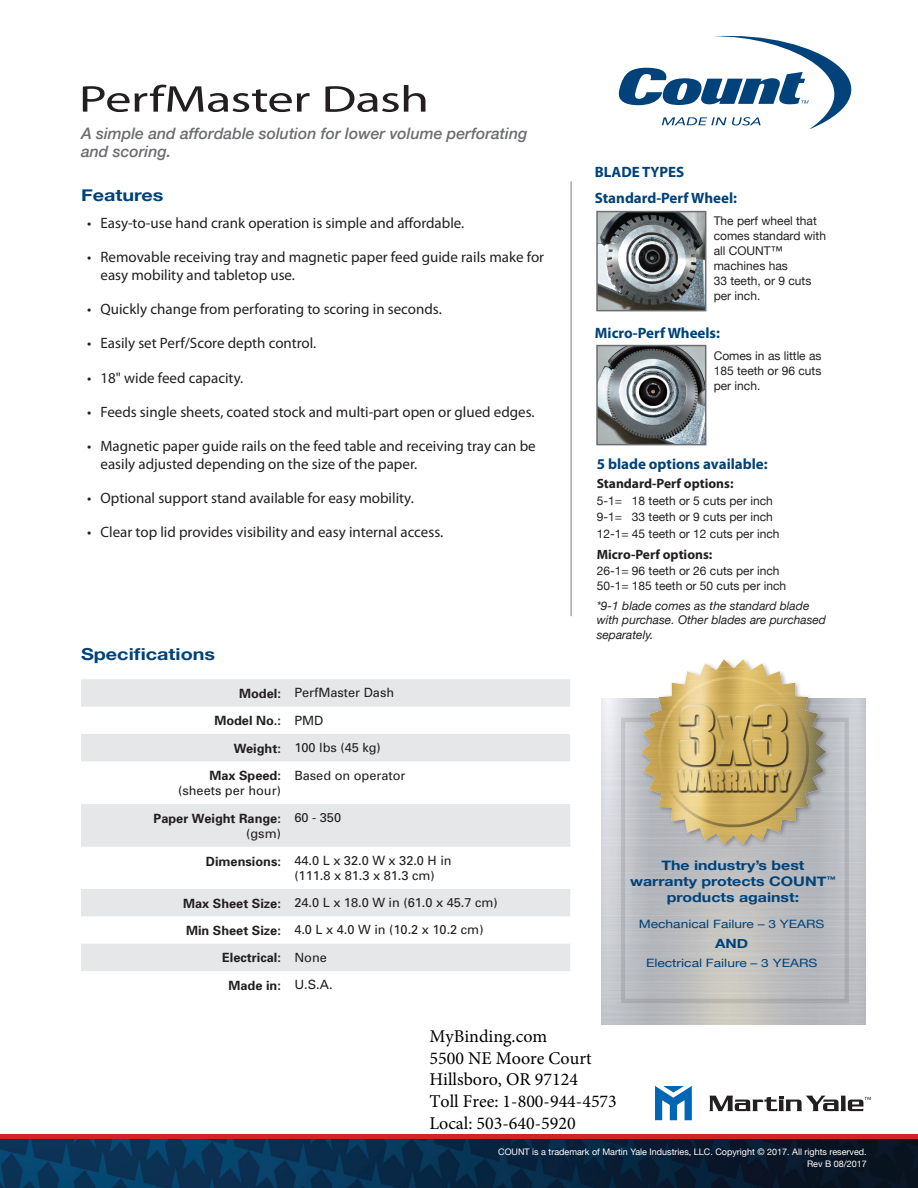
<style>
.page{position:relative;width:918px;height:1188px;background:#fff}
.page>*{position:absolute;margin:0;border:0;box-sizing:border-box;transform-origin:0 0}
.t1{font:37.5px "Myriad Pro";letter-spacing:-.015em;color:#231f20;scale:1.4 1}
.t2{font:18px/21.6px "Minion Pro";color:#000}
.t3{font:700 16.5px "Helvetica Neue";color:#004279;scale:1.2 1}
.t4{font:italic 500 15.75px/18px "Helvetica Neue";color:#6c6d70}
.t5{font:15px/18px "Myriad Pro";color:#231f20}
.t6{font:700 15px "Myriad Pro";color:#004279}
.t7{font:700 13.5px "Myriad Pro";color:#231f20}
.t8{font:700 13.2px/15.9px "Helvetica Neue";color:#004279;text-align:center;scale:1.2 1}
.t9{font:12.75px/27.9px "Univers";color:#231f20}
.t10{font:700 12.75px/27.9px "Univers";color:#231f20}
.t11{font:700 12.75px "Helvetica Neue";color:#004279;scale:1.2 1}
.t12{font:12px/15px "Helvetica Neue";color:#231f20}
.t13{font:italic 12px/14.4px "Helvetica Neue";color:#231f20}
.t14{font:11.55px "Helvetica Neue";color:#004279;scale:1.2 1}
.t15{font:9px/12px "Helvetica Neue";color:#fff;text-align:right}
.s1{font-weight:700}
.s2{font-weight:400}
</style>
<div class="page">
<div style="left:0;top:1134px;width:918px;height:48px;background:#d1232a"></div>
<img style="left:0;top:1139px;width:918px;height:49px">
<svg style="left:619px;top:35px;width:233px;height:94px"></svg>
<div style="left:619px;top:716px;width:230px;height:288px;background:#fff;opacity:.75"></div>
<div style="left:639px;top:658px;width:192px;height:192px;background:#b8babe"></div>
<img style="left:639px;top:659px;width:190px;height:186px">
<svg style="left:81px;top:679px;width:489px;height:292px;fill:#e6e7e9"></svg>
<hr style="left:570px;top:181px;width:2px;height:435px;background:#a8a9ad">
<svg style="left:709px;top:1096px;width:162px;height:15px"></svg>
<svg style="left:655px;top:1086px;width:37px;height:34px"></svg>
<img style="left:599px;top:214px;width:104px;height:94px">
<div style="left:596px;top:211px;width:110px;height:100px;border:2px solid #6c6d70"></div>
<img style="left:599px;top:348px;width:104px;height:94px">
<div style="left:596px;top:345px;width:110px;height:100px;border:2px solid #6c6d70"></div>
<h1 class="t1" style="left:79px;top:76px;width:252px">PerfMaster Dash</h1>
<p class="t4" style="left:81px;top:124px;width:448px">A simple and affordable solution for lower volume perforating and scoring.</p>
<p class="t3" style="left:81px;top:182px;width:70px">Features</p>
<p class="t5" style="left:87px;top:214px;width:379px">• Easy-to-use hand crank operation is simple and affordable.</p>
<p class="t5" style="left:100px;top:248px;width:445px;text-indent:-14px">• Removable receiving tray and magnetic paper feed guide rails make for easy mobility and tabletop use.</p>
<p class="t5" style="left:87px;top:300px;width:356px">• Quickly change from perforating to scoring in seconds.</p>
<p class="t5" style="left:87px;top:334px;width:231px">• Easily set Perf/Score depth control.</p>
<p class="t5" style="left:87px;top:368px;width:158px">• 18" wide feed capacity.</p>
<p class="t5" style="left:87px;top:403px;width:449px">• Feeds single sheets, coated stock and multi-part open or glued edges.</p>
<p class="t5" style="left:100px;top:437px;width:437px;text-indent:-14px">• Magnetic paper guide rails on the feed table and receiving tray can be easily adjusted depending on the size of the paper.</p>
<p class="t5" style="left:87px;top:489px;width:328px">• Optional support stand available for easy mobility.</p>
<p class="t5" style="left:87px;top:523px;width:358px">• Clear top lid provides visibility and easy internal access.</p>
<p class="t3" style="left:81px;top:641px;width:113px">Specifications</p>
<p class="t9" style="left:214px;top:679px;width:181px;text-indent:25px"><span class="s1">Model:</span> PerfMaster Dash<br><span class="s1">Model No.:</span> PMD</p>
<p class="t10" style="left:209px;top:734px;width:173px;text-indent:24px">Weight: <span class="s2">100 lbs (45 kg)<br></span>Max Speed:</p>
<p class="t9" style="left:178px;top:777px;width:104px">(sheets per hour)</p>
<p class="t9" style="left:294px;top:761px;width:113px">Based on operator</p>
<p class="t9" style="left:294px;top:804px;width:48px">60 - 350</p>
<p class="t9" style="left:294px;top:853px;width:159px;line-height:15.3px;text-indent:-88px"><span class="s1">Dimensions:</span> 44.0 L x 32.0 W x 32.0 H in (111.8 x 81.3 x 81.3 cm)</p>
<p class="t9" style="left:183px;top:889px;width:316px"><span class="s1">Max Sheet Size:</span> 24.0 L x 18.0 W in (61.0 x 45.7 cm)</p>
<p class="t9" style="left:186px;top:916px;width:299px"><span class="s1">Min Sheet Size:</span> 4.0 L x 4.0 W in (10.2 x 10.2 cm)</p>
<p class="t10" style="left:222px;top:944px;width:106px">Electrical: <span class="s2">None</span></p>
<p class="t10" style="left:229px;top:971px;width:106px">Made in: <span class="s2">U.S.A.</span></p>
<p class="t10" style="left:154px;top:804px;width:129px">Paper Weight Range:</p>
<p class="t9" style="left:246px;top:820px;width:36px">(gsm)</p>
<p class="t6" style="left:595px;top:163px;width:91px">BLADE TYPES</p>
<p class="t6" style="left:595px;top:188px;width:144px">Standard-Perf Wheel:</p>
<p class="t12" style="left:714px;top:214px;width:114px">The perf wheel that comes standard with all COUNT™ machines has<br>33 teeth, or 9 cuts per inch.</p>
<p class="t6" style="left:595px;top:323px;width:127px">Micro-Perf Wheels:</p>
<p class="t12" style="left:714px;top:348px;width:109px;text-align:justify">Comes in as little as 185 teeth or 96 cuts per inch.</p>
<p class="t6" style="left:597px;top:455px;width:173px">5 blade options available:</p>
<p class="t7" style="left:597px;top:475px;width:138px">Standard-Perf options:</p>
<p class="t12" style="left:597px;top:493px;width:178px;line-height:16px">5-1= 18 teeth or 5 cuts per inch<br>9-1= 33 teeth or 9 cuts per inch</p>
<p class="t12" style="left:597px;top:527px;width:184px">12-1= 45 teeth or 12 cuts per inch</p>
<p class="t7" style="left:597px;top:546px;width:117px">Micro-Perf options:</p>
<p class="t12" style="left:597px;top:563px;width:191px;line-height:15.5px">26-1= 96 teeth or 26 cuts per inch<br>50-1= 185 teeth or 50 cuts per inch</p>
<p class="t13" style="left:597px;top:599px;width:231px">*9-1 blade comes as the standard blade with purchase. Other blades are purchased separately.</p>
<p class="t8" style="left:630px;top:858px;width:173px">The industry’s best warranty protects COUNT<sup>™ </sup>products against:</p>
<p class="t14" style="left:639px;top:915px;width:156px">Mechanical Failure – 3 YEARS</p>
<p class="t11" style="left:715px;top:934px;width:29px">AND</p>
<p class="t14" style="left:646px;top:955px;width:144px">Electrical Failure – 3 YEARS</p>
<p class="t2" style="left:429px;top:1026px;width:189px">MyBinding.com<br>5500 NE Moore Court<br>Hillsboro, OR 97124<br>Toll Free: 1-800-944-4573<br>Local: 503-640-5920</p>
<p class="t15" style="left:498px;top:1146px;width:370px">COUNT is a trademark of Martin Yale Industries, LLC. Copyright © 2017. All rights reserved.<br>Rev B 08/2017</p>
</div>
